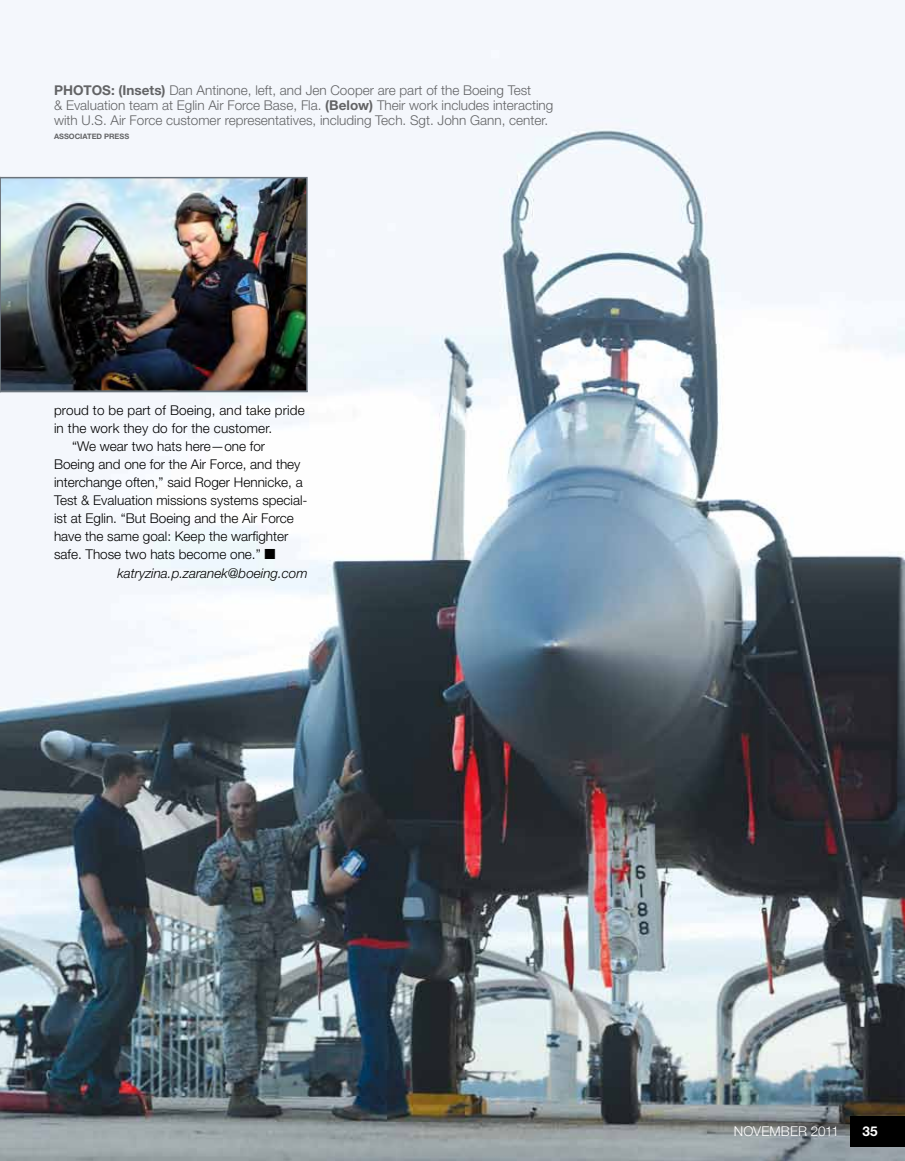
<style>
.page{position:relative;width:905px;height:1161px;background:#fff}
.page>*{position:absolute;margin:0;border:0;box-sizing:border-box;transform-origin:0 0}
.t1{font:300 13.5px "Helvetica Neue LT Std";color:#000}
.t2{font:300 13.5px/15px "Helvetica Neue LT Std";color:#636466}
.t3{font:italic 300 13.5px "Helvetica Neue";color:#000}
.t4{font:300 13.5px "Helvetica Neue LT Std";color:#fff}
.t5{font:700 13.5px "Helvetica Neue LT Std";color:#fff}
.t6{font:700 7.5px "Helvetica Neue LT Std";color:#636466}
.s1{font-weight:700}
</style>
<div class="page">
<img style="left:0;top:0;width:904px;height:1161px">
<img style="left:3px;top:180px;width:302px;height:209px">
<div style="left:0;top:177px;width:308px;height:215px;border:2px solid #6a737b"></div>
<div style="left:850px;top:1116px;width:54px;height:31px;background:#000"></div>
<hr style="left:0;top:391px;width:308px;height:1px;background:#6a737b">
<p class="t2" style="left:54px;top:83px;width:501px"><span class="s1">PHOTOS: (Insets)</span> Dan Antinone, left, and Jen Cooper are part of the Boeing Test<br>&amp; Evaluation team at Eglin Air Force Base, Fla. <span class="s1">(Below)</span> Their work includes interacting with U.S. Air Force customer representatives, including Tech. Sgt. John Gann, center.</p>
<p class="t6" style="left:54px;top:131px;width:77px">ASSOCIATED PRESS</p>
<p class="t1" style="left:54px;top:402px;width:252px">proud to be part of Boeing, and take pride</p>
<p class="t1" style="left:54px;top:420px;width:220px">in the work they do for the customer.</p>
<p class="t1" style="left:72px;top:438px;width:195px">“We wear two hats here—one for</p>
<p class="t1" style="left:54px;top:456px;width:248px">Boeing and one for the Air Force, and they</p>
<p class="t1" style="left:54px;top:474px;width:250px">interchange often,” said Roger Hennicke, a</p>
<p class="t1" style="left:54px;top:492px;width:255px">Test &amp; Evaluation missions systems special-</p>
<p class="t1" style="left:54px;top:510px;width:241px">ist at Eglin. “But Boeing and the Air Force</p>
<p class="t1" style="left:54px;top:528px;width:236px">have the same goal: Keep the warfighter</p>
<p class="t1" style="left:54px;top:546px;width:223px">safe. Those two hats become one.” ■</p>
<p class="t3" style="left:117px;top:566px;width:192px">katryzina.p.zaranek@boeing.com</p>
<p class="t4" style="left:733px;top:1123px;width:107px">NOVEMBER 2011</p>
<p class="t5" style="left:862px;top:1123px;width:17px">35</p>
</div>
